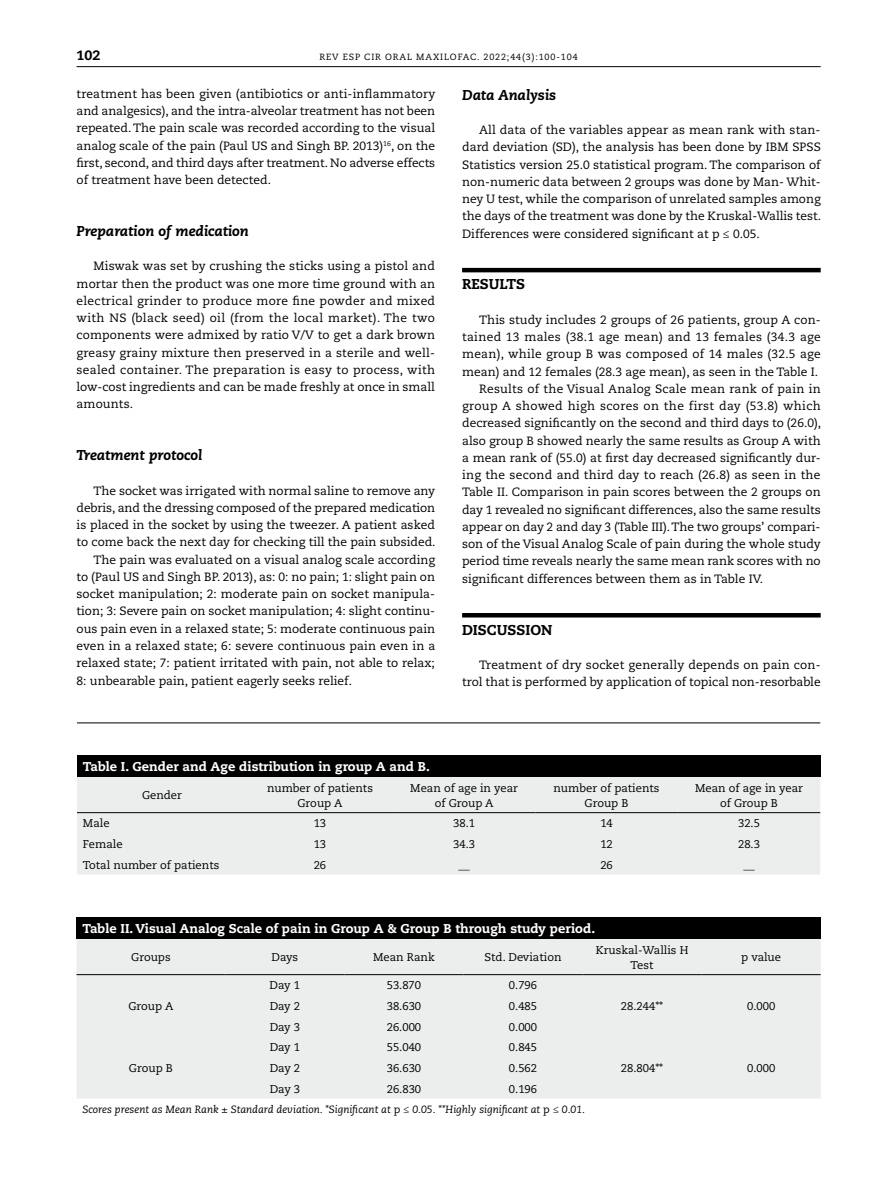
<style>
.page{position:relative;width:893px;height:1191px;background:#fff}
.page>*{position:absolute;margin:0;border:0;box-sizing:border-box;transform-origin:0 0}
.t1{font:italic 800 14.25px "Caecilia LT Std";color:#000}
.t2{font:800 14.25px "Caecilia LT Std";color:#000}
.t3{font:800 13.5px "Caecilia LT Std";color:#000}
.t4{font:800 12.75px "Caecilia LT Std";color:#fff}
.t5{font:12px/17.2px "Caecilia LT Std";color:#000;text-align:justify}
.t6{font:12px "Caecilia LT Std";letter-spacing:.02em;color:#000}
.t7{font:12px "Caecilia LT Std";letter-spacing:.025em;color:#000}
.t8{font:12px "Caecilia LT Std";letter-spacing:.03em;color:#000}
.t9{font:11.25px/15px "Caecilia LT Std";color:#000;text-align:center}
.t10{font:italic 10.5px "Caecilia LT Std";color:#000}
.t11{font:9px "Caecilia LT Std";letter-spacing:.095em;color:#000}
.s1{font-style:normal}
</style>
<div class="page">
<hr style="left:77px;top:66px;width:744px;height:1px;background:#000">
<hr style="left:462px;top:268px;width:359px;height:4px;background:#000">
<hr style="left:462px;top:613px;width:359px;height:4px;background:#000">
<div style="left:77px;top:755px;width:743px;height:22px;background:#000"></div>
<div style="left:77px;top:777px;width:743px;height:97px;background:#eceded"></div>
<hr style="left:678px;top:812px;width:142px;height:1px;background:#000">
<hr style="left:535px;top:812px;width:143px;height:1px;background:#000">
<hr style="left:393px;top:812px;width:142px;height:1px;background:#000">
<hr style="left:247px;top:812px;width:146px;height:1px;background:#000">
<hr style="left:77px;top:812px;width:170px;height:1px;background:#000">
<div style="left:77px;top:917px;width:744px;height:22px;background:#000"></div>
<div style="left:77px;top:939px;width:744px;height:159px;background:#eceded"></div>
<hr style="left:77px;top:974px;width:148px;height:1px;background:#000">
<hr style="left:225px;top:974px;width:119px;height:1px;background:#000">
<hr style="left:344px;top:974px;width:119px;height:1px;background:#000">
<hr style="left:463px;top:974px;width:120px;height:1px;background:#000">
<hr style="left:583px;top:974px;width:119px;height:1px;background:#000">
<hr style="left:702px;top:974px;width:119px;height:1px;background:#000">
<hr style="left:77px;top:722px;width:743px;height:1px;background:#000">
<p class="t3" style="left:77px;top:47px;width:25px">102</p>
<p class="t11" style="left:319px;top:52px;width:260px">REV ESP CIR ORAL MAXILOFAC. 2022;44(3):100-104</p>
<p class="t5" style="left:77px;top:85px;width:360px">treatment has been given (antibiotics or anti-inflammatory and analgesics), and the intra-alveolar treatment has not been repeated. The pain scale was recorded according to the visual analog scale of the pain (Paul US and Singh BP. 2013)<sup>16</sup>, on the first, second, and third days after treatment. No adverse effects of treatment have been detected.</p>
<p class="t1" style="left:462px;top:86px;width:96px">Data Analysis</p>
<p class="t5" style="left:462px;top:121px;width:360px;text-indent:17px">All data of the variables appear as mean rank with stan&shy;dard deviation (SD), the analysis has been done by IBM SPSS Statistics version 25.0 statistical program. The comparison of non-numeric data between 2 groups was done by Man- Whit&shy;ney U test, while the comparison of unrelated samples among the days of the treatment was done by the Kruskal-Wallis test.<br>Differences were considered significant at p ≤ 0.05.</p>
<p class="t2" style="left:462px;top:275px;width:65px">RESULTS</p>
<p class="t5" style="left:479px;top:311px;width:343px">This study includes 2 groups of 26 patients, group A con-</p>
<p class="t7" style="left:462px;top:330px;width:360px">tained 13 males (38.1 age mean) and 13 females (34.3 age</p>
<p class="t6" style="left:462px;top:347px;width:360px">mean), while group B was composed of 14 males (32.5 age</p>
<p class="t5" style="left:462px;top:363px;width:358px">mean) and 12 females (28.3 age mean), as seen in the Table I.</p>
<p class="t6" style="left:479px;top:382px;width:343px">Results of the Visual Analog Scale mean rank of pain in</p>
<p class="t8" style="left:462px;top:399px;width:360px">group A showed high scores on the first day (53.8) which</p>
<p class="t5" style="left:462px;top:415px;width:360px">decreased significantly on the second and third days to (26.0),</p>
<p class="t5" style="left:462px;top:432px;width:360px">also group B showed nearly the same results as Group A with</p>
<p class="t5" style="left:462px;top:449px;width:360px">a mean rank of (55.0) at first day decreased significantly dur-</p>
<p class="t6" style="left:462px;top:468px;width:360px">ing the second and third day to reach (26.8) as seen in the</p>
<p class="t5" style="left:462px;top:484px;width:360px">Table II. Comparison in pain scores between the 2 groups on</p>
<p class="t5" style="left:462px;top:501px;width:360px">day 1 revealed no significant differences, also the same results</p>
<p class="t5" style="left:462px;top:518px;width:360px">appear on day 2 and day 3 (Table III). The two groups’ compari-</p>
<p class="t5" style="left:462px;top:535px;width:360px">son of the Visual Analog Scale of pain during the whole study</p>
<p class="t5" style="left:462px;top:553px;width:360px">period time reveals nearly the same mean rank scores with no</p>
<p class="t5" style="left:462px;top:570px;width:303px">significant differences between them as in Table IV.</p>
<p class="t2" style="left:462px;top:620px;width:92px">DISCUSSION</p>
<p class="t5" style="left:462px;top:656px;width:360px;text-align:right">Treatment of dry socket generally depends on pain con&shy;trol that is performed by application of topical non-resorbable</p>
<p class="t1" style="left:77px;top:222px;width:174px">Preparation of medication</p>
<p class="t5" style="left:77px;top:258px;width:360px;text-indent:17px">Miswak was set by crushing the sticks using a pistol and mortar then the product was one more time ground with an electrical grinder to produce more fine powder and mixed with NS (black seed) oil (from the local market). The two components were admixed by ratio V/V to get a dark brown greasy grainy mixture then preserved in a sterile and well&shy;sealed container. The preparation is easy to process, with low-cost ingredients and can be made freshly at once in small amounts.</p>
<p class="t1" style="left:77px;top:447px;width:127px">Treatment protocol</p>
<p class="t5" style="left:94px;top:482px;width:343px">The socket was irrigated with normal saline to remove any</p>
<p class="t5" style="left:77px;top:499px;width:360px">debris, and the dressing composed of the prepared medication</p>
<p class="t5" style="left:77px;top:516px;width:360px">is placed in the socket by using the tweezer. A patient asked</p>
<p class="t5" style="left:77px;top:534px;width:361px">to come back the next day for checking till the pain subsided.</p>
<p class="t5" style="left:94px;top:551px;width:343px">The pain was evaluated on a visual analog scale according</p>
<p class="t5" style="left:77px;top:568px;width:360px">to (Paul US and Singh BP. 2013), as: 0: no pain; 1: slight pain on</p>
<p class="t5" style="left:77px;top:585px;width:360px">socket manipulation; 2: moderate pain on socket manipula-</p>
<p class="t5" style="left:77px;top:603px;width:360px">tion; 3: Severe pain on socket manipulation; 4: slight continu-</p>
<p class="t5" style="left:77px;top:620px;width:360px">ous pain even in a relaxed state; 5: moderate continuous pain</p>
<p class="t5" style="left:77px;top:637px;width:360px">even in a relaxed state; 6: severe continuous pain even in a</p>
<p class="t5" style="left:77px;top:654px;width:360px">relaxed state; 7: patient irritated with pain, not able to relax;</p>
<p class="t5" style="left:77px;top:672px;width:277px">8: unbearable pain, patient eagerly seeks relief.</p>
<p class="t4" style="left:83px;top:758px;width:349px">Table I. Gender and Age distribution in group A and B.</p>
<p class="t9" style="left:142px;top:788px;width:42px">Gender</p>
<p class="t9" style="left:267px;top:780px;width:107px">number of patients<br>Group A</p>
<p class="t9" style="left:410px;top:780px;width:109px">Mean of age in year of Group A</p>
<p class="t9" style="left:554px;top:780px;width:107px">number of patients<br>Group B</p>
<p class="t9" style="left:695px;top:780px;width:109px">Mean of age in year of Group B</p>
<p class="t9" style="left:83px;top:816px;width:28px">Male</p>
<p class="t9" style="left:314px;top:816px;width:14px">13</p>
<p class="t9" style="left:453px;top:816px;width:23px">38.1</p>
<p class="t9" style="left:600px;top:816px;width:14px">14</p>
<p class="t9" style="left:738px;top:816px;width:23px">32.5</p>
<p class="t9" style="left:83px;top:836px;width:41px">Female</p>
<p class="t9" style="left:314px;top:836px;width:14px">13</p>
<p class="t9" style="left:453px;top:836px;width:23px">34.3</p>
<p class="t9" style="left:600px;top:836px;width:14px">12</p>
<p class="t9" style="left:738px;top:836px;width:23px">28.3</p>
<p class="t9" style="left:83px;top:857px;width:138px">Total number of patients</p>
<p class="t9" style="left:314px;top:857px;width:14px">26</p>
<p class="t9" style="left:458px;top:857px;width:13px">__</p>
<p class="t9" style="left:600px;top:857px;width:14px">26</p>
<p class="t9" style="left:743px;top:857px;width:13px">__</p>
<p class="t4" style="left:83px;top:920px;width:514px">Table II. Visual Analog Scale of pain in Group A &amp; Group B through study period.</p>
<p class="t9" style="left:131px;top:950px;width:41px">Groups</p>
<p class="t9" style="left:272px;top:950px;width:28px">Days</p>
<p class="t9" style="left:373px;top:950px;width:63px">Mean Rank</p>
<p class="t9" style="left:485px;top:950px;width:78px">Std. Deviation</p>
<p class="t9" style="left:596px;top:942px;width:94px">Kruskal-Wallis H<br>Test</p>
<p class="t9" style="left:741px;top:950px;width:42px">p value</p>
<p class="t9" style="left:129px;top:998px;width:46px">Group A</p>
<p class="t9" style="left:270px;top:978px;width:32px">Day 1</p>
<p class="t9" style="left:387px;top:978px;width:36px">53.870</p>
<p class="t9" style="left:509px;top:978px;width:30px">0.796</p>
<p class="t9" style="left:270px;top:998px;width:32px">Day 2</p>
<p class="t9" style="left:387px;top:998px;width:36px">38.630</p>
<p class="t9" style="left:509px;top:998px;width:30px">0.485</p>
<p class="t9" style="left:621px;top:998px;width:44px">28.244**</p>
<p class="t9" style="left:747px;top:998px;width:30px">0.000</p>
<p class="t9" style="left:270px;top:1019px;width:32px">Day 3</p>
<p class="t9" style="left:387px;top:1019px;width:36px">26.000</p>
<p class="t9" style="left:509px;top:1019px;width:30px">0.000</p>
<p class="t9" style="left:270px;top:1040px;width:32px">Day 1</p>
<p class="t9" style="left:387px;top:1040px;width:36px">55.040</p>
<p class="t9" style="left:509px;top:1040px;width:30px">0.845</p>
<p class="t9" style="left:270px;top:1060px;width:32px">Day 2</p>
<p class="t9" style="left:387px;top:1060px;width:36px">36.630</p>
<p class="t9" style="left:509px;top:1060px;width:30px">0.562</p>
<p class="t9" style="left:621px;top:1060px;width:44px">28.804**</p>
<p class="t9" style="left:747px;top:1060px;width:30px">0.000</p>
<p class="t9" style="left:270px;top:1081px;width:32px">Day 3</p>
<p class="t9" style="left:387px;top:1081px;width:36px">26.830</p>
<p class="t9" style="left:509px;top:1081px;width:30px">0.196</p>
<p class="t10" style="left:83px;top:1103px;width:504px">Scores present as Mean Rank ± Standard deviation. *Significant at <span class="s1">p</span> ≤ 0.05. **Highly significant at <span class="s1">p</span> ≤ 0.01.</p>
<p class="t9" style="left:129px;top:1060px;width:46px">Group B</p>
</div>
